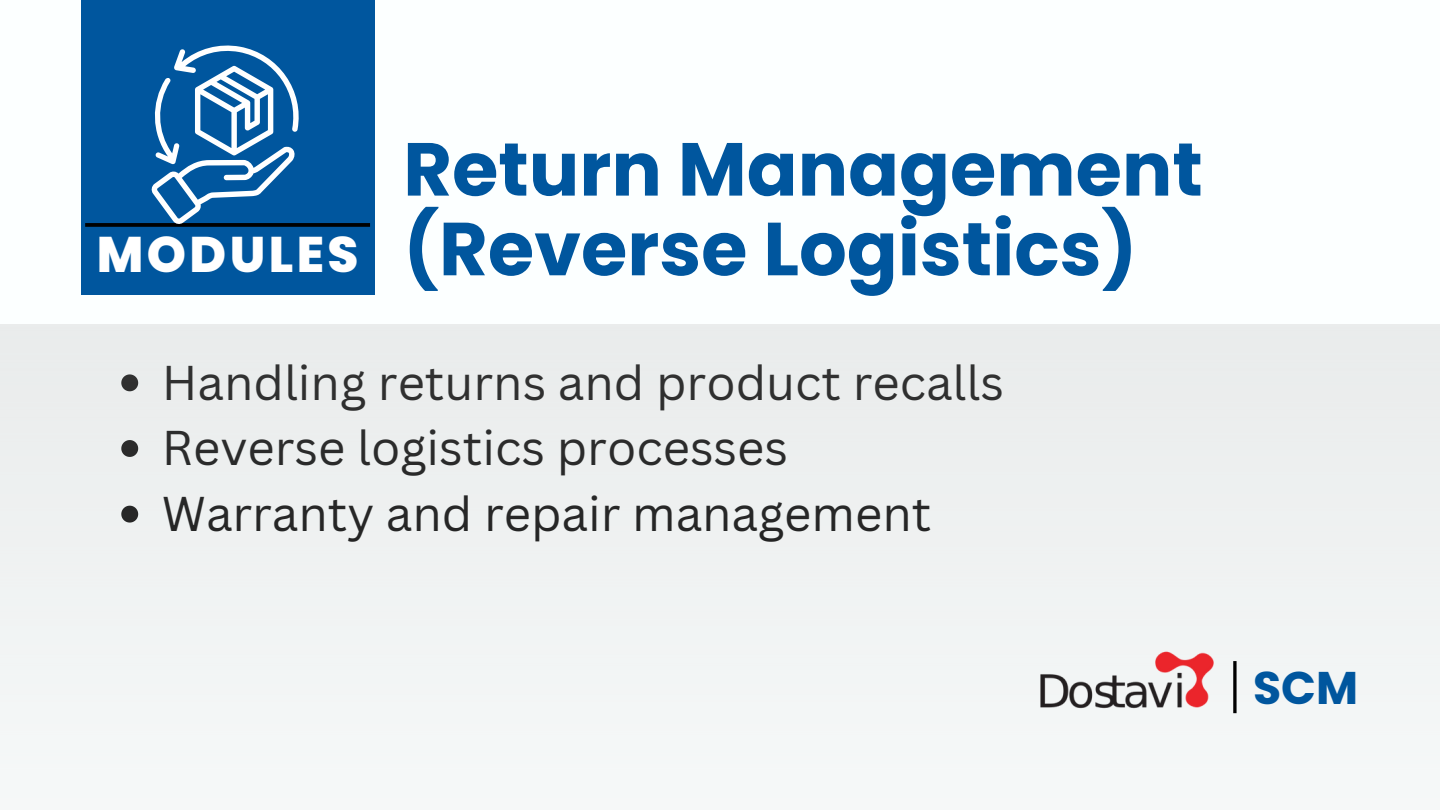
<style>
.page{position:relative;width:1440px;height:810px;background:#fff}
.page>*{position:absolute;margin:0;border:0;box-sizing:border-box;transform-origin:0 0}
.t1{font:700 75px "Poppins";color:#00569e}
.t2{font:800 50px "Poppins";letter-spacing:.07em;color:#fff}
.t3{font:47.5px "Canva Sans";color:#000}
.t4{font:700 45.75px "Poppins";color:#00569e}
</style>
<div class="page">
<div style="left:81px;top:0;width:293px;height:294px;background:#00569e"></div>
<svg style="left:85px;top:223px;width:285px;height:4px"></svg>
<svg style="left:151px;top:45px;width:153px;height:180px"></svg>
<div style="left:0;top:324px;width:1440px;height:440px;background:#eff1f1"></div>
<img style="left:1028px;top:637px;width:212px;height:92px">
<p class="t2" style="left:97px;top:219px;width:263px">MODULES</p>
<p class="t1" style="left:403px;top:117px;width:801px">Return Management</p>
<p class="t1" style="left:403px;top:197px;width:736px">(Reverse Logistics)</p>
<p class="t3" style="left:162px;top:349px;width:844px">Handling returns and product recalls</p>
<h2 class="t3" style="left:162px;top:415px;width:628px">Reverse logistics processes</h2>
<h1 class="t3" style="left:162px;top:480px;width:771px">Warranty and repair management</h1>
<p class="t4" style="left:1253px;top:656px;width:107px">SCM</p>
</div>
